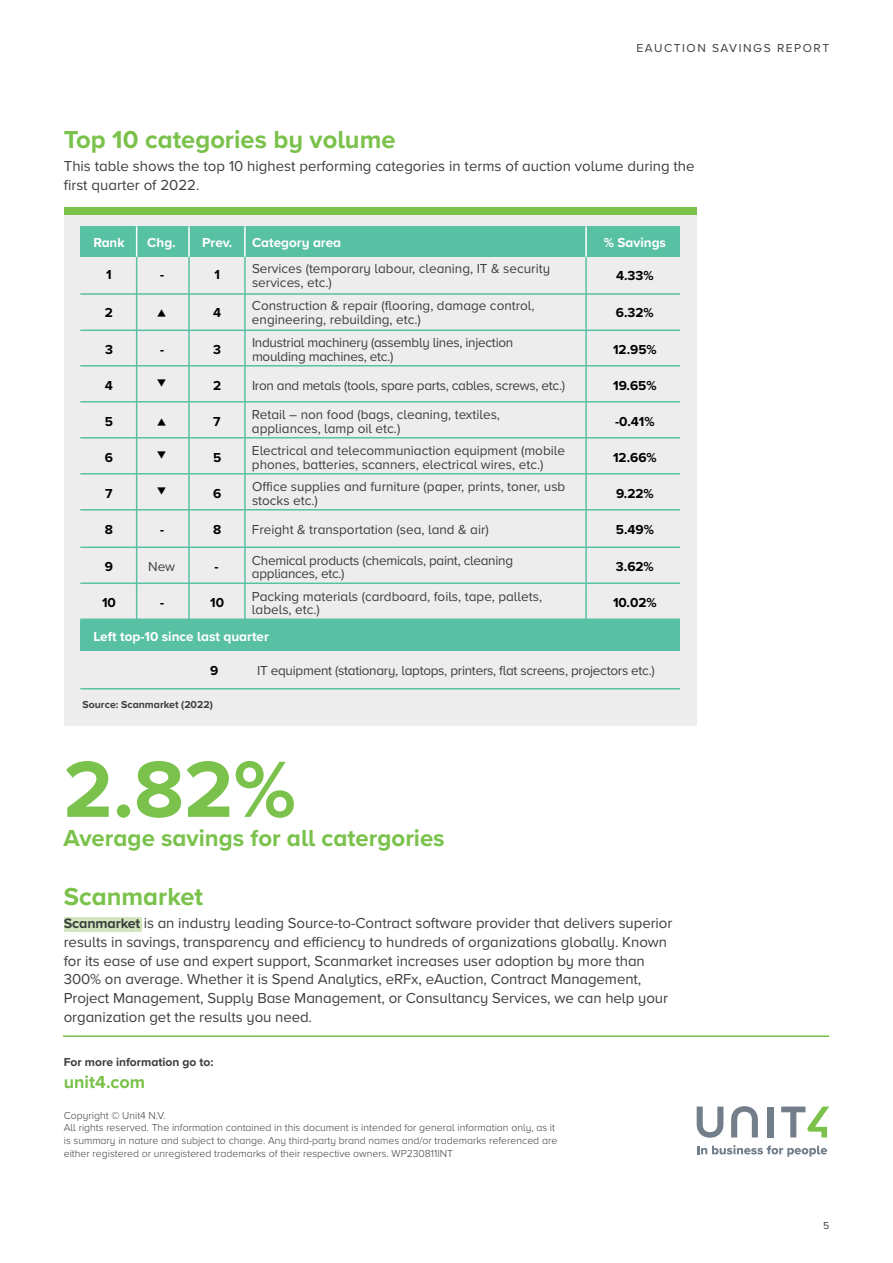
<style>
.page{position:relative;width:893px;height:1263px;background:#fff}
.page>*{position:absolute;margin:0;border:0;box-sizing:border-box;transform-origin:0 0}
.t1{font:700 82.5px "Proxima Nova A";color:#7ac24b}
.t2{font:700 25.5px "Proxima Nova A";color:#7ac24b}
.t3{font:700 24px "Proxima Nova A";color:#7ac24b}
.t4{font:700 18px "Proxima Nova A";color:#7ac24b}
.t5{font:15px/18.8px "Proxima Nova A";letter-spacing:-.005em;color:#3e3e3f}
.t6{font:13.5px/13.5px "Proxima Nova A";color:#3e3e3f}
.t7{font:13.5px/13.5px "Proxima Nova A";letter-spacing:-.02em;color:#3e3e3f}
.t8{font:700 13.5px "Proxima Nova A";color:#000}
.t9{font:700 13.5px "Proxima Nova A";color:#fff}
.t10{font:700 12px "Proxima Nova A";color:#3e3e3f}
.t11{font:12px "Proxima Nova A";letter-spacing:.13em;color:#3e3e3f}
.t12{font:300 10.5px/12.6px "Proxima Nova A";color:#3e3e3f}
.t13{font:700 10.5px "Proxima Nova A";color:#3e3e3f}
.t14{font:10.5px "Proxima Nova A";color:#3e3e3f}
.s1{font-weight:700;font-size:14.25px}
</style>
<div class="page">
<div style="left:64px;top:207px;width:633px;height:519px;background:#ededee"></div>
<div style="left:64px;top:207px;width:633px;height:8px;background:#7ac24b"></div>
<div style="left:80px;top:226px;width:600px;height:31px;background:#59c1a3"></div>
<hr style="left:136px;top:226px;width:1px;height:31px;background:#fff">
<hr style="left:136px;top:257px;width:1px;height:363px;background:#59c1a3">
<hr style="left:585px;top:226px;width:2px;height:31px;background:#fff">
<hr style="left:585px;top:257px;width:2px;height:362px;background:#59c1a3">
<hr style="left:80px;top:293px;width:600px;height:2px;background:#59c1a3">
<hr style="left:80px;top:329px;width:600px;height:2px;background:#59c1a3">
<hr style="left:80px;top:365px;width:600px;height:1px;background:#59c1a3">
<hr style="left:80px;top:401px;width:600px;height:1px;background:#59c1a3">
<hr style="left:80px;top:437px;width:600px;height:1px;background:#59c1a3">
<hr style="left:80px;top:473px;width:600px;height:1px;background:#59c1a3">
<hr style="left:80px;top:509px;width:600px;height:1px;background:#59c1a3">
<hr style="left:80px;top:546px;width:600px;height:2px;background:#59c1a3">
<hr style="left:80px;top:582px;width:600px;height:2px;background:#59c1a3">
<hr style="left:80px;top:618px;width:600px;height:2px;background:#59c1a3">
<hr style="left:188px;top:226px;width:2px;height:31px;background:#fff">
<hr style="left:188px;top:257px;width:2px;height:362px;background:#59c1a3">
<hr style="left:244px;top:226px;width:2px;height:31px;background:#fff">
<hr style="left:244px;top:257px;width:2px;height:362px;background:#59c1a3">
<div style="left:80px;top:620px;width:600px;height:30px;background:#59c1a3"></div>
<hr style="left:80px;top:688px;width:600px;height:1px;background:#59c1a3">
<div style="left:64px;top:917px;width:77px;height:14px;background:#d2e7bf"></div>
<hr style="left:63px;top:1035px;width:766px;height:2px;background:#7ac24b">
<svg style="left:697px;top:1145px;width:130px;height:12px"></svg>
<svg style="left:697px;top:1106px;width:26px;height:32px"></svg>
<svg style="left:731px;top:1106px;width:27px;height:31px"></svg>
<div style="left:767px;top:1106px;width:6px;height:31px;background:#727f8a"></div>
<svg style="left:781px;top:1106px;width:48px;height:31px"></svg>
<p class="t11" style="left:637px;top:39px;width:194px">EAUCTION SAVINGS REPORT</p>
<h2 class="t2" style="left:64px;top:121px;width:333px">Top 10 categories by volume</h2>
<p class="t5" style="left:64px;top:156px;width:632px">This table shows the top 10 highest performing categories in terms of auction volume during the first quarter of 2022.</p>
<p class="t9" style="left:93px;top:232px;width:33px">Rank</p>
<p class="t9" style="left:252px;top:232px;width:91px">Category area</p>
<p class="t9" style="left:604px;top:232px;width:64px">% Savings</p>
<p class="t8" style="left:106px;top:264px;width:7px">1</p>
<p class="t6" style="left:252px;top:261px;width:300px">Services (temporary labour, cleaning, IT &amp; security services, etc.)</p>
<p class="t8" style="left:105px;top:302px;width:10px">2</p>
<p class="t6" style="left:252px;top:298px;width:284px">Construction &amp; repair (flooring, damage control, engineering, rebuilding, etc.)</p>
<p class="t9" style="left:147px;top:232px;width:30px">Chg.</p>
<p class="t8" style="left:160px;top:264px;width:6px">-</p>
<p class="t9" style="left:202px;top:232px;width:32px">Prev.</p>
<p class="t8" style="left:214px;top:264px;width:7px">1</p>
<p class="t8" style="left:616px;top:265px;width:39px">4.33%</p>
<p class="t8" style="left:616px;top:302px;width:39px">6.32%</p>
<p class="t8" style="left:213px;top:302px;width:10px">4</p>
<p class="t8" style="left:105px;top:339px;width:9px">3</p>
<p class="t7" style="left:252px;top:335px;width:263px">Industrial machinery (assembly lines, injection moulding machines, etc.)</p>
<p class="t8" style="left:160px;top:339px;width:6px">-</p>
<p class="t8" style="left:213px;top:339px;width:9px">3</p>
<p class="t8" style="left:213px;top:375px;width:10px">2</p>
<p class="t8" style="left:213px;top:411px;width:9px">7</p>
<p class="t8" style="left:213px;top:447px;width:10px">5</p>
<p class="t8" style="left:105px;top:375px;width:10px">4</p>
<p class="t7" style="left:252px;top:378px;width:315px">Iron and metals (tools, spare parts, cables, screws, etc.)</p>
<p class="t8" style="left:105px;top:411px;width:10px">5</p>
<p class="t6" style="left:252px;top:407px;width:250px">Retail – non food (bags, cleaning, textiles, appliances, lamp oil etc.)</p>
<p class="t8" style="left:105px;top:447px;width:10px">6</p>
<p class="t6" style="left:252px;top:443px;width:315px">Electrical and telecommuniaction equipment (mobile phones, batteries, scanners, electrical wires, etc.)</p>
<p class="t8" style="left:105px;top:483px;width:9px">7</p>
<p class="t6" style="left:252px;top:479px;width:315px">Office supplies and furniture (paper, prints, toner, usb stocks etc.)</p>
<p class="t8" style="left:213px;top:483px;width:10px">6</p>
<p class="t8" style="left:105px;top:519px;width:10px">8</p>
<p class="t6" style="left:252px;top:522px;width:238px">Freight &amp; transportation (sea, land &amp; air)</p>
<p class="t8" style="left:160px;top:519px;width:6px">-</p>
<p class="t8" style="left:213px;top:519px;width:10px">8</p>
<p class="t8" style="left:105px;top:557px;width:10px">9</p>
<p class="t7" style="left:252px;top:553px;width:263px">Chemical products (chemicals, paint, cleaning appliances, etc.)</p>
<p class="t6" style="left:148px;top:559px;width:29px">New</p>
<p class="t8" style="left:214px;top:557px;width:6px">-</p>
<p class="t8" style="left:210px;top:593px;width:15px">10</p>
<p class="t8" style="left:102px;top:593px;width:15px">10</p>
<p class="t6" style="left:252px;top:589px;width:292px">Packing materials (cardboard, foils, tape, pallets, labels, etc.)</p>
<p class="t8" style="left:160px;top:593px;width:6px">-</p>
<p class="t8" style="left:613px;top:339px;width:45px">12.95%</p>
<p class="t8" style="left:613px;top:375px;width:45px">19.65%</p>
<p class="t8" style="left:615px;top:411px;width:41px">-0.41%</p>
<p class="t8" style="left:613px;top:447px;width:45px">12.66%</p>
<p class="t8" style="left:616px;top:483px;width:39px">9.22%</p>
<p class="t8" style="left:616px;top:519px;width:40px">5.49%</p>
<p class="t8" style="left:616px;top:557px;width:39px">3.62%</p>
<p class="t8" style="left:613px;top:593px;width:45px">10.02%</p>
<p class="t9" style="left:93px;top:626px;width:177px">Left top-10 since last quarter</p>
<p class="t8" style="left:210px;top:660px;width:10px">9</p>
<p class="t7" style="left:257px;top:663px;width:399px">IT equipment (stationary, laptops, printers, flat screens, projectors etc.)</p>
<p class="t13" style="left:83px;top:697px;width:132px">Source: Scanmarket (2022)</p>
<h1 class="t1" style="left:63px;top:728px;width:234px">2.82%</h1>
<h3 class="t3" style="left:63px;top:820px;width:383px">Average savings for all catergories</h3>
<h2 class="t2" style="left:64px;top:877px;width:141px">Scanmarket</h2>
<p class="t5" style="left:64px;top:913px;width:610px"><span class="s1">Scanmarket</span> is an industry leading Source-to-Contract software provider that delivers superior results in savings, transparency and efficiency to hundreds of organizations globally. Known for its ease of use and expert support, Scanmarket increases user adoption by more than 300% on average. Whether it is Spend Analytics, eRFx, eAuction, Contract Management, Project Management, Supply Base Management, or Consultancy Services, we can help your organization get the results you need.</p>
<p class="t10" style="left:64px;top:1053px;width:151px">For more information go to:</p>
<p class="t4" style="left:64px;top:1068px;width:83px">unit4.com</p>
<p class="t12" style="left:64px;top:1108px;width:495px">Copyright © Unit4 N.V.<br>All rights reserved. The information contained in this document is intended for general information only, as it is summary in nature and subject to change. Any third-party brand names and/or trademarks referenced are either registered or unregistered trademarks of their respective owners. WP230811INT</p>
<p class="t14" style="left:823px;top:1217px;width:8px">5</p>
</div>
